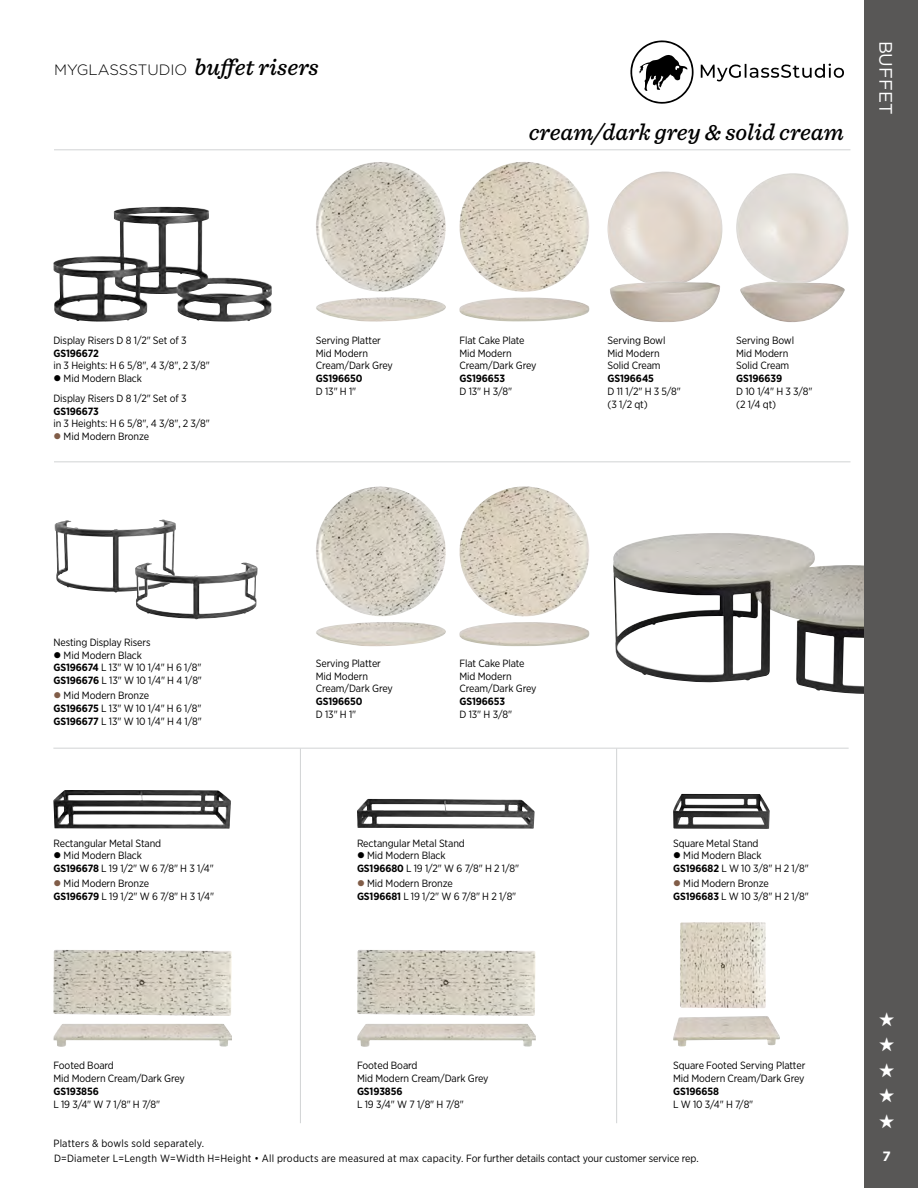
<style>
.page{position:relative;width:918px;height:1188px;background:#fff}
.page>*{position:absolute;margin:0;border:0;box-sizing:border-box;transform-origin:0 0}
.t1{font:italic 500 24px "Sentinel";color:#000}
.t2{font:19.5px/25.5px "Zapf Dingbats ITC";color:#fff;text-align:justify}
.t3{font:18px "Gotham";color:#fff}
.t4{font:300 15px "Gotham";color:#000}
.t5{font:700 13.5px "Gotham";color:#fff}
.t6{font:10.5px/12.8px "Gotham Narrow";letter-spacing:-.01em;color:#000}
.t7{font:10.5px "Gotham Narrow";letter-spacing:.01em;color:#000}
.t8{font:700 10.5px "Gotham Narrow";letter-spacing:-.01em;color:#000}
.t9{font:10.5px "Gotham Narrow";letter-spacing:.02em;color:#000}
.s1{font-family:"Sentinel";font-weight:500;font-style:italic;font-size:24px}
.s2{color:#815d48}
.s3{font-weight:700}
</style>
<div class="page">
<svg style="left:701px;top:64px;width:143px;height:17px"></svg>
<svg style="left:630px;top:40px;width:64px;height:64px"></svg>
<hr style="left:54px;top:149px;width:796px;height:1px;background:#d1d3d4">
<img style="left:613px;top:533px;width:251px;height:161px">
<hr style="left:54px;top:461px;width:796px;height:1px;background:#d1d3d4">
<hr style="left:53px;top:748px;width:796px;height:1px;background:#d1d3d4">
<hr style="left:300px;top:749px;width:1px;height:374px;background:#d1d3d4">
<hr style="left:616px;top:749px;width:1px;height:374px;background:#d1d3d4">
<img style="left:316px;top:162px;width:130px;height:130px">
<img style="left:316px;top:297px;width:130px;height:25px">
<img style="left:316px;top:487px;width:130px;height:130px">
<img style="left:316px;top:622px;width:130px;height:24px">
<img style="left:459px;top:297px;width:131px;height:25px">
<img style="left:460px;top:162px;width:129px;height:130px;border-radius:65px">
<img style="left:459px;top:622px;width:131px;height:24px">
<img style="left:460px;top:486px;width:129px;height:130px;border-radius:65px">
<img style="left:608px;top:171px;width:114px;height:115px;border-radius:57px">
<img style="left:736px;top:173px;width:113px;height:109px">
<img style="left:610px;top:282px;width:110px;height:40px">
<img style="left:740px;top:282px;width:105px;height:40px">
<img style="left:54px;top:1024px;width:178px;height:23px">
<img style="left:357px;top:1024px;width:179px;height:23px">
<img style="left:673px;top:1016px;width:107px;height:30px">
<img style="left:53px;top:950px;width:179px;height:66px">
<img style="left:357px;top:950px;width:179px;height:66px">
<img style="left:680px;top:922px;width:86px;height:86px">
<img style="left:80px;top:207px;width:80px;height:50px">
<img style="left:55px;top:519px;width:121px;height:74px">
<img style="left:135px;top:562px;width:123px;height:57px">
<img style="left:53px;top:790px;width:178px;height:39px">
<img style="left:357px;top:799px;width:178px;height:30px">
<img style="left:673px;top:794px;width:97px;height:35px">
<div style="left:864px;top:0;width:54px;height:1188px;background:#585756"></div>
<h3 class="t4" style="left:54px;top:60px;width:266px">MYGLASSSTUDIO <span class="s1">buffet risers</span></h3>
<h1 class="t1" style="left:529px;top:114px;width:317px">cream/dark grey &amp; solid cream</h1>
<h3 class="t3" style="left:897px;top:40px;width:75px;rotate:90deg">BUFFET</h3>
<p class="t6" style="left:53px;top:334px;width:135px">Display Risers D 8 1/2" Set of 3</p>
<p class="t8" style="left:53px;top:346px;width:47px">GS196672</p>
<p class="t6" style="left:53px;top:359px;width:158px">in 3 Heights: H 6 5/8", 4 3/8", 2 3/8"</p>
<p class="t6" style="left:53px;top:368px;width:135px;line-height:19.6px">● Mid Modern Black<br>Display Risers D 8 1/2" Set of 3</p>
<p class="t8" style="left:53px;top:404px;width:47px">GS196673</p>
<p class="t6" style="left:53px;top:417px;width:158px">in 3 Heights: H 6 5/8", 4 3/8", 2 3/8"</p>
<p class="t6" style="left:53px;top:430px;width:97px"><span class="s2">●</span> Mid Modern Bronze</p>
<p class="t6" style="left:316px;top:334px;width:79px">Serving Platter<br>Mid Modern<br>Cream/Dark Grey</p>
<p class="t8" style="left:316px;top:372px;width:48px">GS196650</p>
<p class="t6" style="left:316px;top:385px;width:42px">D 13" H 1"</p>
<p class="t6" style="left:459px;top:334px;width:79px">Flat Cake Plate<br>Mid Modern<br>Cream/Dark Grey</p>
<p class="t8" style="left:459px;top:372px;width:47px">GS196653</p>
<p class="t6" style="left:459px;top:385px;width:54px">D 13" H 3/8"</p>
<p class="t6" style="left:608px;top:334px;width:59px">Serving Bowl<br>Mid Modern<br>Solid Cream</p>
<p class="t8" style="left:608px;top:372px;width:48px">GS196645</p>
<p class="t6" style="left:608px;top:385px;width:75px">D 11 1/2" H 3 5/8" (3 1/2 qt)</p>
<p class="t6" style="left:736px;top:334px;width:59px">Serving Bowl<br>Mid Modern<br>Solid Cream</p>
<p class="t8" style="left:736px;top:372px;width:48px">GS196639</p>
<p class="t6" style="left:736px;top:385px;width:78px">D 10 1/4" H 3 3/8" (2 1/4 qt)</p>
<p class="t6" style="left:53px;top:636px;width:99px">Nesting Display Risers</p>
<p class="t6" style="left:53px;top:648px;width:150px">● Mid Modern Black<br><span class="s3">GS196674</span> L 13" W 10 1/4" H 6 1/8"<br><span class="s3">GS196676</span> L 13" W 10 1/4" H 4 1/8"</p>
<p class="t6" style="left:53px;top:689px;width:150px"><span class="s2">●</span> Mid Modern Bronze<br><span class="s3">GS196675</span> L 13" W 10 1/4" H 6 1/8"<br><span class="s3">GS196677</span> L 13" W 10 1/4" H 4 1/8"</p>
<p class="t6" style="left:53px;top:836px;width:109px">Rectangular Metal Stand</p>
<p class="t6" style="left:53px;top:849px;width:162px">● Mid Modern Black<br><span class="s3">GS196678</span> L 19 1/2" W 6 7/8" H 3 1/4"</p>
<p class="t6" style="left:53px;top:877px;width:162px"><span class="s2">●</span> Mid Modern Bronze<br><span class="s3">GS196679</span> L 19 1/2" W 6 7/8" H 3 1/4"</p>
<p class="t6" style="left:53px;top:1059px;width:133px">Footed Board<br>Mid Modern Cream/Dark Grey</p>
<p class="t8" style="left:53px;top:1084px;width:47px">GS193856</p>
<p class="t6" style="left:53px;top:1097px;width:108px">L 19 3/4" W 7 1/8" H 7/8"</p>
<p class="t9" style="left:53px;top:1136px;width:152px">Platters &amp; bowls sold separately.</p>
<p class="t6" style="left:316px;top:657px;width:79px">Serving Platter<br>Mid Modern<br>Cream/Dark Grey</p>
<p class="t8" style="left:316px;top:695px;width:48px">GS196650</p>
<p class="t6" style="left:316px;top:708px;width:42px">D 13" H 1"</p>
<p class="t6" style="left:459px;top:657px;width:79px">Flat Cake Plate<br>Mid Modern<br>Cream/Dark Grey</p>
<p class="t8" style="left:459px;top:695px;width:47px">GS196653</p>
<p class="t6" style="left:459px;top:708px;width:54px">D 13" H 3/8"</p>
<p class="t6" style="left:357px;top:836px;width:109px">Rectangular Metal Stand</p>
<p class="t6" style="left:357px;top:849px;width:164px">● Mid Modern Black<br><span class="s3">GS196680</span> L 19 1/2" W 6 7/8" H 2 1/8"</p>
<p class="t6" style="left:357px;top:877px;width:161px"><span class="s2">●</span> Mid Modern Bronze<br><span class="s3">GS196681</span> L 19 1/2" W 6 7/8" H 2 1/8"</p>
<p class="t6" style="left:357px;top:1059px;width:133px">Footed Board<br>Mid Modern Cream/Dark Grey</p>
<p class="t8" style="left:357px;top:1084px;width:47px">GS193856</p>
<p class="t6" style="left:357px;top:1097px;width:108px">L 19 3/4" W 7 1/8" H 7/8"</p>
<p class="t6" style="left:673px;top:836px;width:87px">Square Metal Stand</p>
<p class="t6" style="left:673px;top:849px;width:137px">● Mid Modern Black<br><span class="s3">GS196682</span> L W 10 3/8" H 2 1/8"</p>
<p class="t6" style="left:673px;top:877px;width:137px"><span class="s2">●</span> Mid Modern Bronze<br><span class="s3">GS196683</span> L W 10 3/8" H 2 1/8"</p>
<p class="t6" style="left:673px;top:1059px;width:134px">Square Footed Serving Platter<br>Mid Modern Cream/Dark Grey</p>
<p class="t8" style="left:673px;top:1084px;width:48px">GS196658</p>
<p class="t6" style="left:673px;top:1097px;width:82px">L W 10 3/4" H 7/8"</p>
<p class="t7" style="left:54px;top:1152px;width:646px">D=Diameter L=Length W=Width H=Height • All products are measured at max capacity. For further details contact your customer service rep.</p>
<h2 class="t2" style="left:879px;top:1007px;width:17px">★ ★ ★ ★ ★</h2>
<p class="t5" style="left:883px;top:1147px;width:10px">7</p>
</div>
